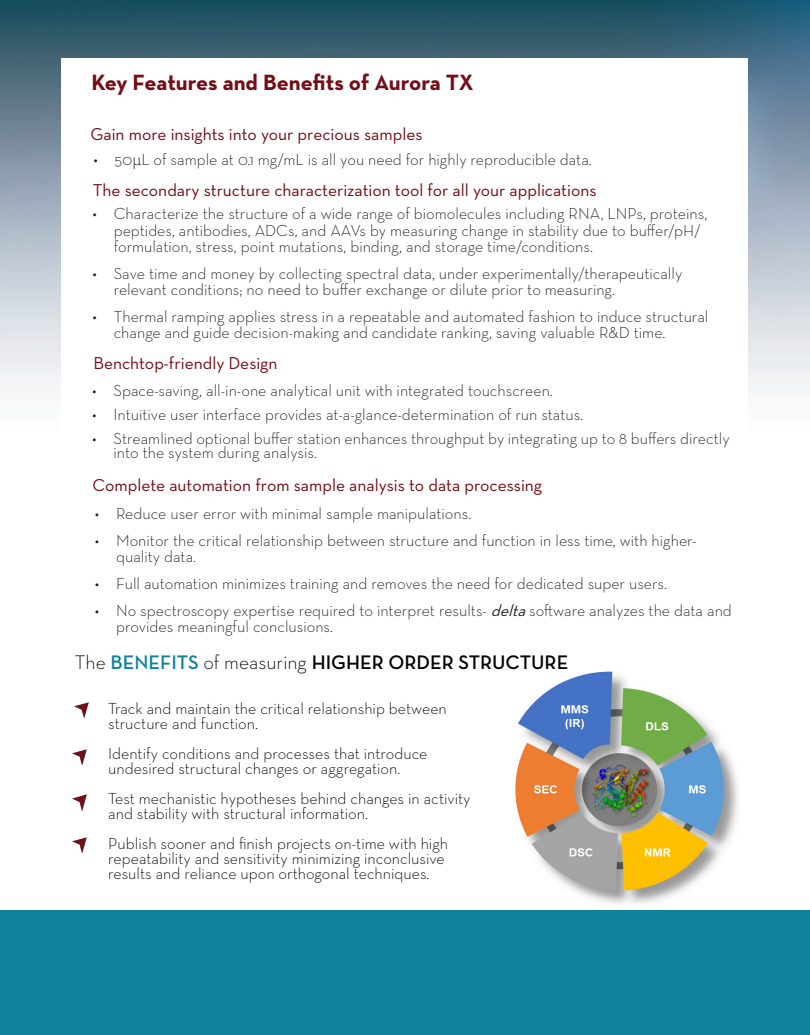
<style>
.page{position:relative;width:810px;height:1035px;background:#fff}
.page>*{position:absolute;margin:0;border:0;box-sizing:border-box;transform-origin:0 0}
.TOC_Headers_2{font:700 22.5px "Neutraface Text";letter-spacing:-.005em;color:#730e16}
.TOC_Headers_2-2{font:600 20px "Neutraface Text";color:#040503}
.Bulleted_Paragraph{font:17.5px "Neutraface Text";color:#730e16}
.t1{font:300 16.25px/16.2px "Neutraface Text";color:#231f20}
.No_TOC_Headers_1{font:300 16.25px/15px "Neutraface Text";color:#040503}
.s1{font-family:"Candara";color:#000}
.s2{font-weight:400;font-style:italic}
.s3{font-weight:300}
.s4{color:#0f819b}
</style>
<div class="page">
<img style="left:0;top:0;width:810px;height:397px">
<div style="left:61px;top:58px;width:687px;height:427px;background:#fff"></div>
<div style="left:0;top:911px;width:810px;height:124px;background:#0f819b"></div>
<img style="left:515px;top:671px;width:223px;height:233px">
<img style="left:74px;top:702px;width:15px;height:16px">
<img style="left:72px;top:749px;width:15px;height:16px">
<img style="left:72px;top:795px;width:15px;height:15px">
<img style="left:72px;top:837px;width:15px;height:16px">
<p class="TOC_Headers_2" style="left:91px;top:68px;width:384px">Key Features and Benefits of Aurora TX</p>
<p class="Bulleted_Paragraph" style="left:91px;top:123px;width:334px">Gain more insights into your precious samples</p>
<p class="t1" style="left:93px;top:151px;width:500px">• 50<span class="s1">μ</span>L of sample at 0.1 mg/mL is all you need for highly reproducible data.</p>
<p class="Bulleted_Paragraph" style="left:93px;top:179px;width:505px">The secondary structure characterization tool for all your applications</p>
<p class="t1" style="left:114px;top:206px;width:595px;text-indent:-21px">• Characterize the structure of a wide range of biomolecules including RNA, LNPs, proteins, peptides, antibodies, ADCs, and AAVs by measuring change in stability due to buffer/pH/ formulation, stress, point mutations, binding, and storage time/conditions.</p>
<p class="t1" style="left:114px;top:265px;width:570px;text-indent:-21px">• Save time and money by collecting spectral data, under experimentally/therapeutically relevant conditions; no need to buffer exchange or dilute prior to measuring.</p>
<p class="t1" style="left:114px;top:308px;width:596px;text-indent:-21px">• Thermal ramping applies stress in a repeatable and automated fashion to induce structural change and guide decision-making and candidate ranking, saving valuable R&amp;D time.</p>
<p class="Bulleted_Paragraph" style="left:93px;top:352px;width:186px">Benchtop-friendly Design</p>
<p class="t1" style="left:92px;top:382px;width:462px">• Space-saving, all-in-one analytical unit with integrated touchscreen.</p>
<p class="t1" style="left:92px;top:406px;width:492px">• Intuitive user interface provides at-a-glance-determination of run status.</p>
<p class="t1" style="left:114px;top:432px;width:618px;line-height:13.8px;text-indent:-21px">• Streamlined optional buffer station enhances throughput by integrating up to 8 buffers directly into the system during analysis.</p>
<p class="Bulleted_Paragraph" style="left:93px;top:475px;width:451px">Complete automation from sample analysis to data processing</p>
<p class="t1" style="left:95px;top:505px;width:378px">• Reduce user error with minimal sample manipulations.</p>
<p class="t1" style="left:116px;top:532px;width:582px;text-indent:-21px">• Monitor the critical relationship between structure and function in less time, with higher&shy;quality data.</p>
<p class="t1" style="left:95px;top:575px;width:574px">• Full automation minimizes training and removes the need for dedicated super users.</p>
<p class="t1" style="left:116px;top:602px;width:617px;text-indent:-21px">• No spectroscopy expertise required to interpret results- <span class="s2">delta</span>software analyzes the data and provides meaningful conclusions.</p>
<p class="TOC_Headers_2-2" style="left:75px;top:650px;width:495px"><span class="s3">The</span> <span class="s4">BENEFITS</span> <span class="s3">of measuring</span> HIGHER ORDER STRUCTURE</p>
<p class="No_TOC_Headers_1" style="left:108px;top:700px;width:340px">Track and maintain the critical relationship between structure and function.</p>
<p class="No_TOC_Headers_1" style="left:108px;top:745px;width:321px">Identify conditions and processes that introduce undesired structural changes or aggregation.</p>
<p class="No_TOC_Headers_1" style="left:108px;top:790px;width:364px">Test mechanistic hypotheses behind changes in activity and stability with structural information.</p>
<p class="No_TOC_Headers_1" style="left:108px;top:835px;width:341px">Publish sooner and finish projects on-time with high repeatability and sensitivity minimizing inconclusive results and reliance upon orthogonal techniques.</p>
</div>
